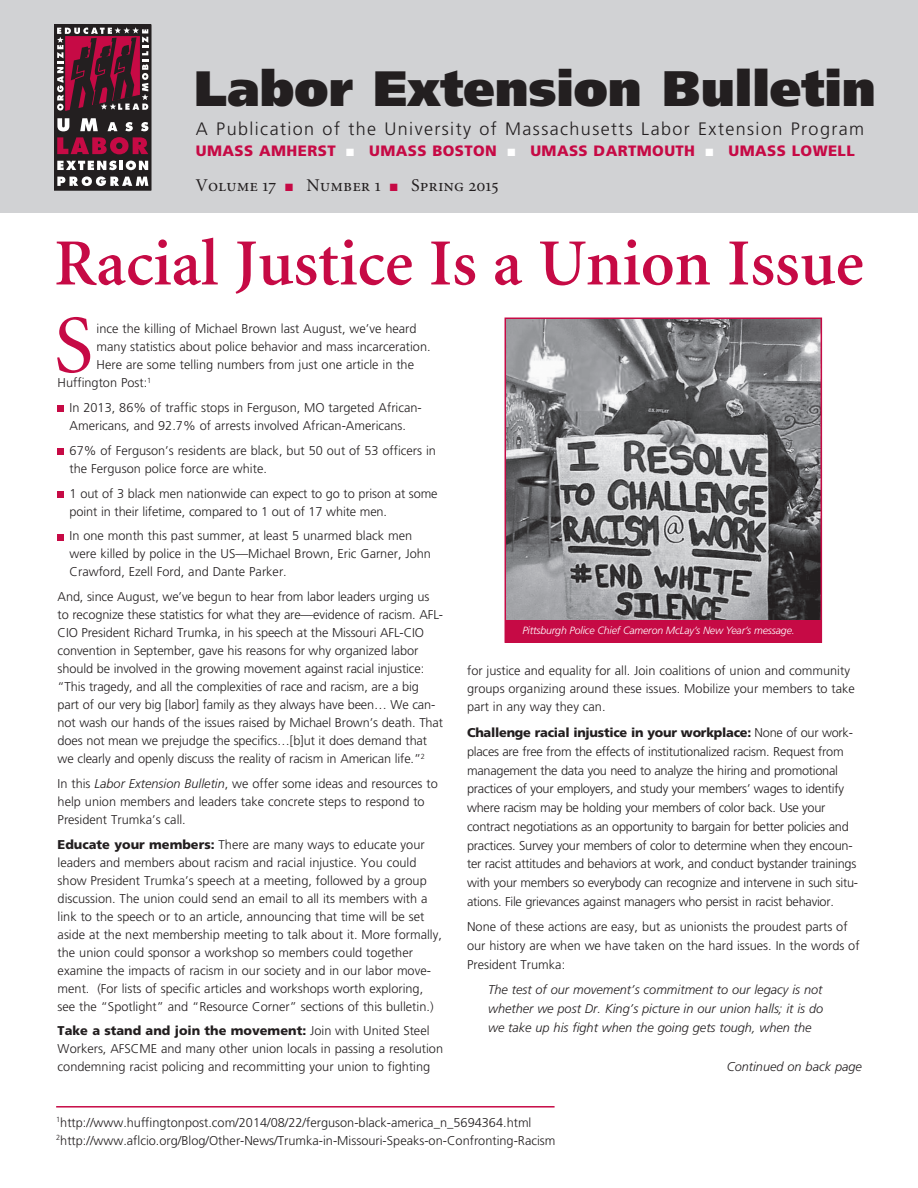
<style>
.page{position:relative;width:918px;height:1188px;background:#fff}
.page>*{position:absolute;margin:0;border:0;box-sizing:border-box;transform-origin:0 0}
.t1{font:82.5px "Minion";color:#c60a45}
.t2{font:600 66px "Minion";color:#c60a45}
.t3{font:900 49.65px "Frutiger";color:#231f20}
.t4{font:300 18px "Frutiger";letter-spacing:.08em;color:#231f20}
.t5{font:18px "Minion Regular SC";color:#231f20}
.t6{font:900 15px "Frutiger";letter-spacing:.025em;color:#c60a45}
.t7{font:300 12.75px/18px "Frutiger";color:#231f20}
.t8{font:300 12.75px/18.8px "Frutiger";letter-spacing:-.02em;color:#231f20}
.t9{font:italic 300 12.75px/18.8px "Frutiger";color:#231f20;text-align:justify}
.t10{font:italic 300 10.5px "Frutiger";letter-spacing:-.01em;color:#fff}
.s1{font-size:49.8px}
.s2{color:#fff}
.s3{color:#c60a45}
.s4{font-style:italic}
.s5{font-weight:900}
</style>
<div class="page">
<svg style="left:58px;top:406px;width:6px;height:6px"></svg>
<div style="left:58px;top:448px;width:6px;height:7px;background:#c60a45"></div>
<div style="left:58px;top:491px;width:6px;height:7px;background:#c60a45"></div>
<svg style="left:58px;top:534px;width:6px;height:6px"></svg>
<div style="left:0;top:0;width:918px;height:213px;background:#d1d2d4"></div>
<div style="left:54px;top:25px;width:97px;height:165px;background:#231f20"></div>
<svg style="left:57px;top:118px;width:12px;height:13px"></svg>
<svg style="left:80px;top:118px;width:18px;height:13px"></svg>
<svg style="left:107px;top:122px;width:11px;height:9px"></svg>
<svg style="left:125px;top:122px;width:8px;height:9px"></svg>
<svg style="left:141px;top:122px;width:7px;height:9px"></svg>
<svg style="left:57px;top:137px;width:91px;height:17px"></svg>
<svg style="left:57px;top:161px;width:91px;height:9px"></svg>
<svg style="left:57px;top:176px;width:91px;height:10px"></svg>
<svg style="left:57px;top:27px;width:91px;height:84px"></svg>
<hr style="left:56px;top:1106px;width:499px;height:2px;background:#c60a45">
<img style="left:508px;top:321px;width:311px;height:299px">
<div style="left:505px;top:620px;width:317px;height:22px;background:#c60a45"></div>
<div style="left:505px;top:318px;width:317px;height:325px;border:2px solid #c60a45"></div>
<h3 class="t3" style="left:194px;top:58px;width:683px">Labor Extension <span class="s1">Bulletin</span></h3>
<h3 class="t4" style="left:196px;top:119px;width:670px">A Publication of the University of Massachusetts Labor Extension Program</h3>
<p class="t6" style="left:196px;top:142px;width:660px">UMASS AMHERST <span class="s2">■</span> UMASS BOSTON <span class="s2">■</span> UMASS DARTMOUTH <span class="s2">■</span> UMASS LOWELL</p>
<h3 class="t5" style="left:196px;top:176px;width:304px">Volume 17 <span class="s3">■</span> Number 1 <span class="s3">■</span> Spring 2015</h3>
<h2 class="t2" style="left:54px;top:230px;width:811px">Racial Justice Is a Union Issue</h2>
<h1 class="t1" style="left:54px;top:305px;width:41px">S</h1>
<p class="t7" style="left:97px;top:320px;width:321px">ince the killing of Michael Brown last August, we’ve heard</p>
<p class="t7" style="left:97px;top:338px;width:336px">many statistics about police behavior and mass incarceration.</p>
<p class="t7" style="left:97px;top:356px;width:319px">Here are some telling numbers from just one article in the</p>
<p class="t7" style="left:58px;top:374px;width:95px">Huffington Post:<sup>1</sup></p>
<p class="t7" style="left:70px;top:399px;width:354px">In 2013, 86% of traffic stops in Ferguson, MO targeted African-<br>Americans, and 92.7% of arrests involved African-Americans.</p>
<p class="t7" style="left:70px;top:441px;width:368px">67% of Ferguson’s residents are black, but 50 out of 53 officers in the Ferguson police force are white.</p>
<p class="t7" style="left:70px;top:484px;width:369px">1 out of 3 black men nationwide can expect to go to prison at some point in their lifetime, compared to 1 out of 17 white men.</p>
<p class="t7" style="left:70px;top:527px;width:363px">In one month this past summer, at least 5 unarmed black men were killed by police in the US—Michael Brown, Eric Garner, John<br>Crawford, Ezell Ford, and Dante Parker.</p>
<p class="t7" style="left:58px;top:588px;width:387px">And, since August, we’ve begun to hear from labor leaders urging us to recognize these statistics for what they are—evidence of racism. AFL-CIO President Richard Trumka, in his speech at the Missouri AFL-CIO convention in September, gave his reasons for why organized labor should be involved in the growing movement against racial injustice: “This tragedy, and all the complexities of race and racism, are a big part of our very big [labor] family as they always have been… We can&shy;not wash our hands of the issues raised by Michael Brown’s death. That does not mean we prejudge the specifics…[b]ut it does demand that we clearly and openly discuss the reality of racism in American life.”<sup>2</sup></p>
<p class="t7" style="left:58px;top:774px;width:382px">In this <span class="s4">Labor Extension Bulletin</span>, we offer some ideas and resources to help union members and leaders take concrete steps to respond to<br>President Trumka’s call.</p>
<p class="t7" style="left:58px;top:835px;width:386px"><span class="s5">Educate your members:</span> There are many ways to educate your leaders and members about racism and racial injustice. You could show President Trumka’s speech at a meeting, followed by a group discussion. The union could send an email to all its members with a link to the speech or to an article, announcing that time will be set aside at the next membership meeting to talk about it. More formally, the union could sponsor a workshop so members could together examine the impacts of racism in our society and in our labor move&shy;ment. (For lists of specific articles and workshops worth exploring, see the “Spotlight” and “Resource Corner” sections of this bulletin.)</p>
<p class="t7" style="left:58px;top:1022px;width:387px"><span class="s5">Take a stand and join the movement:</span> Join with United Steel<br>Workers, AFSCME and many other union locals in passing a resolution condemning racist policing and recommitting your union to fighting</p>
<p class="t10" style="left:522px;top:625px;width:274px">Pittsburgh Police Chief Cameron McLay’s New Year’s message.</p>
<p class="t7" style="left:467px;top:662px;width:389px">for justice and equality for all. Join coalitions of union and community groups organizing around these issues. Mobilize your members to take part in any way they can.</p>
<p class="t8" style="left:467px;top:723px;width:393px"><span class="s5">Challenge racial injustice in your workplace:</span> None of our work&shy;places are free from the effects of institutionalized racism. Request from management the data you need to analyze the hiring and promotional practices of your employers, and study your members’ wages to identify where racism may be holding your members of color back. Use your contract negotiations as an opportunity to bargain for better policies and practices. Survey your members of color to determine when they encoun&shy;ter racist attitudes and behaviors at work, and conduct bystander trainings with your members so everybody can recognize and intervene in such situ&shy;ations. File grievances against managers who persist in racist behavior.</p>
<p class="t7" style="left:467px;top:917px;width:394px;line-height:18.8px">None of these actions are easy, but as unionists the proudest parts of our history are when we have taken on the hard issues. In the words of<br>President Trumka:</p>
<p class="t9" style="left:488px;top:980px;width:337px">The test of our movement’s commitment to our legacy is not whether we post Dr. King’s picture in our union halls; it is do we take up his fight when the going gets tough, when the</p>
<p class="t9" style="left:727px;top:1057px;width:136px">Continued on back page</p>
<p class="t7" style="left:56px;top:1113px;width:501px"><sup>1</sup>http://www.huffingtonpost.com/2014/08/22/ferguson-black-america_n_5694364.html<br><sup>2</sup>http://www.aflcio.org/Blog/Other-News/Trumka-in-Missouri-Speaks-on-Confronting-Racism</p>
</div>
